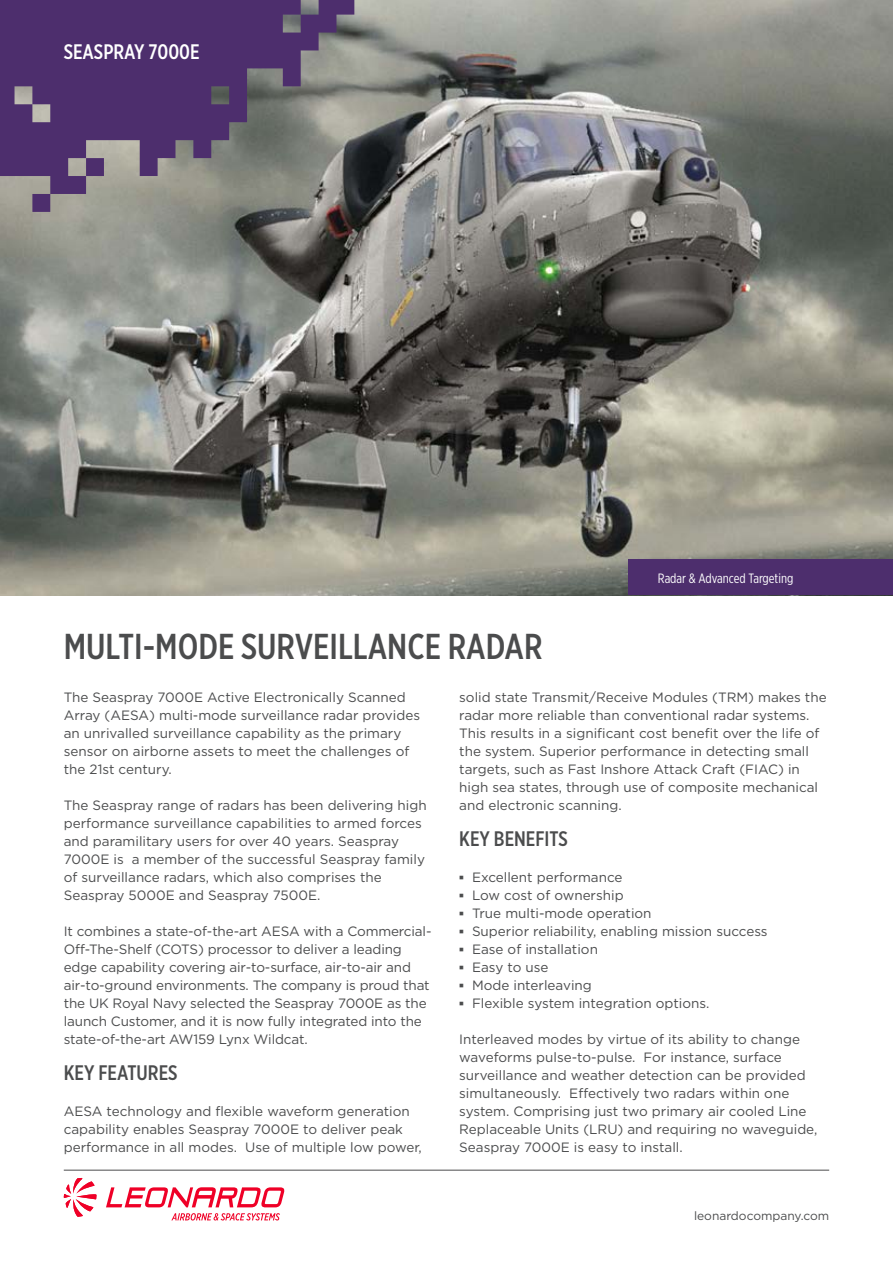
<style>
.page{position:relative;width:893px;height:1263px;background:#fff}
.page>*{position:absolute;margin:0;border:0;box-sizing:border-box;transform-origin:0 0}
.Title_1_-_24_26{font:500 36px "Gotham X Narrow";color:#4b4c4d}
.Title_2_-_14_18{font:500 21px "Gotham X Narrow";color:#4b4c4d}
.Title_2_-_14_18_whit{font:500 21px "Gotham X Narrow";color:#fff}
.Text_-_9_12{font:13.5px/18px "Gotham";color:#4b4c4d}
.LOB_-_9_11{font:13.5px "Gotham X Narrow";color:#fff}
.Web_-_8_10{font:12px "Gotham";color:#4b4c4d}
.s1{font-family:"Arial";font-weight:700}
</style>
<div class="page">
<img style="left:0;top:0;width:893px;height:595px">
<svg style="left:171px;top:1213px;width:109px;height:7px"></svg>
<svg style="left:106px;top:1187px;width:178px;height:20px"></svg>
<svg style="left:64px;top:1178px;width:33px;height:39px"></svg>
<svg style="left:0;top:0;width:354px;height:212px;background:#675576"></svg>
<div style="left:628px;top:560px;width:265px;height:35px;background:#4d2e6d"></div>
<hr style="left:64px;top:1170px;width:765px;height:1px;background:#4b4c4d">
<p class="Title_2_-_14_18_whit" style="left:64px;top:39px;width:137px">SEASPRAY 7000E</p>
<p class="LOB_-_9_11" style="left:658px;top:570px;width:137px">Radar &amp; Advanced Targeting</p>
<p class="Title_1_-_24_26" style="left:64px;top:624px;width:480px">MULTI-MODE SURVEILLANCE RADAR</p>
<p class="Text_-_9_12" style="left:64px;top:688px;width:358px">The Seaspray 7000E Active Electronically Scanned Array (AESA) multi-mode surveillance radar provides an unrivalled surveillance capability as the primary sensor on airborne assets to meet the challenges of the 21st century.</p>
<p class="Text_-_9_12" style="left:64px;top:796px;width:364px">The Seaspray range of radars has been delivering high performance surveillance capabilities to armed forces and paramilitary users for over 40 years. Seaspray 7000E is a member of the successful Seaspray family of surveillance radars, which also comprises the Seaspray 5000E and Seaspray 7500E.</p>
<p class="Text_-_9_12" style="left:64px;top:922px;width:369px">It combines a state-of-the-art AESA with a Commercial-Off-The-Shelf (COTS) processor to deliver a leading edge capability covering air-to-surface, air-to-air and air-to-ground environments. The company is proud that the UK Royal Navy selected the Seaspray 7000E as the launch Customer, and it is now fully integrated into the state-of-the-art AW159 Lynx Wildcat.</p>
<p class="Title_2_-_14_18" style="left:64px;top:1060px;width:115px">KEY FEATURES</p>
<p class="Text_-_9_12" style="left:64px;top:1102px;width:360px">AESA technology and flexible waveform generation capability enables Seaspray 7000E to deliver peak performance in all modes. Use of multiple low power,</p>
<p class="Text_-_9_12" style="left:459px;top:688px;width:369px">solid state Transmit/Receive Modules (TRM) makes the radar more reliable than conventional radar systems.<br>This results in a significant cost benefit over the life of the system. Superior performance in detecting small targets, such as Fast Inshore Attack Craft (FIAC) in high sea states, through use of composite mechanical and electronic scanning.</p>
<p class="Title_2_-_14_18" style="left:459px;top:826px;width:110px">KEY BENEFITS</p>
<p class="Text_-_9_12" style="left:459px;top:868px;width:165px"><span class="s1">▪</span> Excellent performance</p>
<p class="Text_-_9_12" style="left:459px;top:886px;width:166px"><span class="s1">▪</span> Low cost of ownership</p>
<p class="Text_-_9_12" style="left:459px;top:904px;width:194px"><span class="s1">▪</span> True multi-mode operation</p>
<p class="Text_-_9_12" style="left:459px;top:922px;width:310px"><span class="s1">▪</span> Superior reliability, enabling mission success</p>
<p class="Text_-_9_12" style="left:459px;top:940px;width:140px"><span class="s1">▪</span> Ease of installation</p>
<p class="Text_-_9_12" style="left:459px;top:958px;width:91px"><span class="s1">▪</span> Easy to use</p>
<p class="Text_-_9_12" style="left:459px;top:976px;width:134px"><span class="s1">▪</span> Mode interleaving</p>
<p class="Text_-_9_12" style="left:459px;top:994px;width:252px"><span class="s1">▪</span> Flexible system integration options.</p>
<p class="Text_-_9_12" style="left:459px;top:1030px;width:360px">Interleaved modes by virtue of its ability to change waveforms pulse-to-pulse. For instance, surface surveillance and weather detection can be provided simultaneously. Effectively two radars within one system. Comprising just two primary air cooled Line Replaceable Units (LRU) and requiring no waveguide, Seaspray 7000E is easy to install.</p>
<p class="Web_-_8_10" style="left:694px;top:1208px;width:137px">leonardocompany.com</p>
</div>
